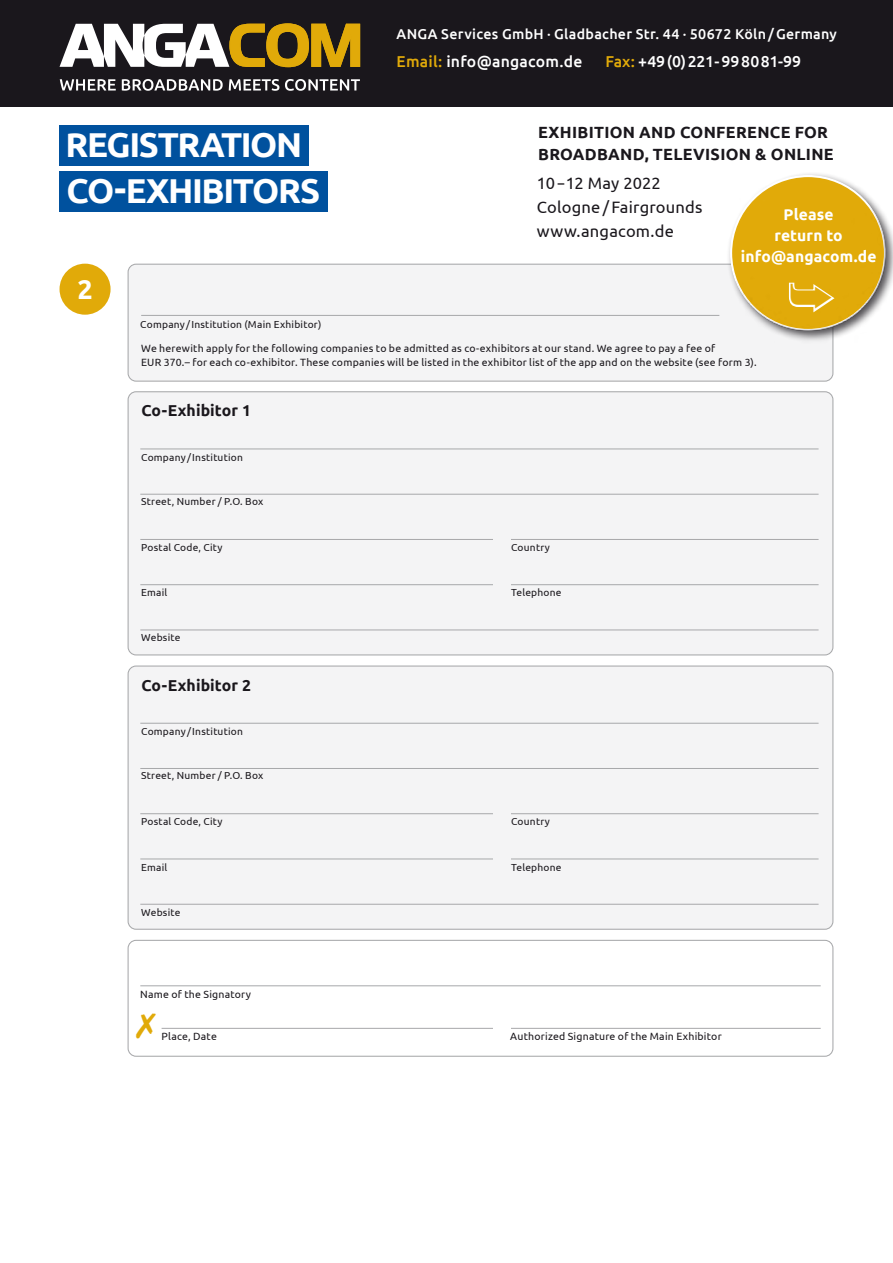
<style>
.page{position:relative;width:893px;height:1263px;background:#fff}
.page>*{position:absolute;margin:0;border:0;box-sizing:border-box;transform-origin:0 0}
.t1{font:700 34.5px/45.9px "Ubuntu";letter-spacing:-.04em;color:#fff}
.t2{font:700 27px "Ubuntu";color:#fff}
.t3{font:16.5px/24px "Ubuntu";letter-spacing:.01em;color:#1a171c}
.t4{font:700 16.2px/21.8px "Ubuntu";letter-spacing:.02em;color:#1a171c}
.t5{font:500 15.75px "Ubuntu";letter-spacing:.015em;color:#fff}
.t6{font:700 15.75px "Ubuntu";letter-spacing:.005em;color:#1a171c}
.t7{font:700 15.6px/21px "Ubuntu";letter-spacing:.01em;color:#fff;text-align:center}
.t8{font:500 14.25px "Ubuntu";letter-spacing:.02em;color:#fff}
.t9{font:10.5px/14.2px "Ubuntu";letter-spacing:.02em;color:#1a171c}
.t10{font:10.2px "Ubuntu";letter-spacing:.025em;color:#1a171c}
.s1{color:#e1aa09}
</style>
<div class="page">
<div style="left:0;top:0;width:893px;height:106px;background:#1a171c"></div>
<svg style="left:60px;top:23px;width:300px;height:45px"></svg>
<svg style="left:60px;top:79px;width:56px;height:12px"></svg>
<svg style="left:122px;top:79px;width:101px;height:12px"></svg>
<svg style="left:229px;top:79px;width:50px;height:12px"></svg>
<svg style="left:285px;top:79px;width:75px;height:12px"></svg>
<div style="left:128px;top:392px;width:705px;height:263px;background:#f4f4f5;border-radius:8px"></div>
<div style="left:128px;top:391px;width:705px;height:264px;border:1px solid #a7a8aa;border-radius:8px"></div>
<div style="left:128px;top:666px;width:705px;height:263px;background:#f4f4f5;border-radius:8px"></div>
<div style="left:128px;top:665px;width:705px;height:265px;border:1px solid #a7a8aa;border-radius:8px"></div>
<div style="left:128px;top:940px;width:705px;height:117px;border:1px solid #a7a8aa;border-radius:8px"></div>
<div style="left:128px;top:264px;width:705px;height:117px;background:#f4f4f5;border-radius:8px"></div>
<div style="left:128px;top:264px;width:705px;height:118px;border:1px solid #a7a8aa;border-radius:8px"></div>
<hr style="left:140px;top:449px;width:679px;height:1px;background:#a7a8aa">
<hr style="left:140px;top:723px;width:679px;height:1px;background:#a7a8aa">
<hr style="left:140px;top:539px;width:679px;height:1px;background:#a7a8aa">
<hr style="left:140px;top:813px;width:679px;height:1px;background:#a7a8aa">
<hr style="left:140px;top:630px;width:679px;height:1px;background:#a7a8aa">
<hr style="left:140px;top:904px;width:679px;height:1px;background:#a7a8aa">
<hr style="left:140px;top:494px;width:679px;height:1px;background:#a7a8aa">
<hr style="left:140px;top:768px;width:679px;height:1px;background:#a7a8aa">
<hr style="left:140px;top:584px;width:679px;height:1px;background:#a7a8aa">
<hr style="left:140px;top:859px;width:679px;height:1px;background:#a7a8aa">
<div style="left:493px;top:579px;width:17px;height:9px;background:#f4f4f5"></div>
<div style="left:493px;top:853px;width:17px;height:9px;background:#f4f4f5"></div>
<div style="left:493px;top:534px;width:17px;height:8px;background:#f4f4f5"></div>
<div style="left:493px;top:808px;width:17px;height:8px;background:#f4f4f5"></div>
<hr style="left:141px;top:315px;width:578px;height:1px;background:#a7a8aa">
<div style="left:60px;top:125px;width:249px;height:41px;background:#00519e"></div>
<div style="left:60px;top:171px;width:268px;height:41px;background:#00519e"></div>
<hr style="left:140px;top:985px;width:681px;height:1px;background:#a7a8aa">
<hr style="left:162px;top:1028px;width:659px;height:1px;background:#a7a8aa">
<div style="left:493px;top:1021px;width:17px;height:9px;background:#fff"></div>
<div style="left:726px;top:172px;width:167px;height:172px;background:#1a171c;opacity:.75"></div>
<div style="left:727px;top:173px;width:154px;height:113px;background:#fff;opacity:.75"></div>
<div style="left:733px;top:200px;width:155px;height:131px;background:#1a171c;opacity:.75"></div>
<div style="left:60px;top:264px;width:51px;height:51px;background:#e1aa09;border-radius:50%"></div>
<svg style="left:791px;top:284px;width:40px;height:25px"></svg>
<h1 class="t1" style="left:65px;top:121px;width:256px">REGISTRATION<br>CO-EXHIBITORS</h1>
<h2 class="t2" style="left:77px;top:273px;width:17px">2</h2>
<p class="t10" style="left:140px;top:318px;width:182px">Company/Institution (Main Exhibitor)</p>
<h3 class="t8" style="left:396px;top:25px;width:442px">ANGA Services GmbH · Gladbacher Str. 44 · 50672 Köln/Germany</h3>
<h3 class="t5" style="left:396px;top:51px;width:187px"><span class="s1">Email:</span> info@angacom.de</h3>
<h3 class="t5" style="left:606px;top:51px;width:197px"><span class="s1">Fax:</span> +49(0)221- 998081-99</h3>
<h3 class="t4" style="left:538px;top:121px;width:297px">EXHIBITION AND CONFERENCE FOR<br>BROADBAND, TELEVISION &amp; ONLINE</h3>
<h3 class="t3" style="left:537px;top:171px;width:167px">10 –12 May 2022<br>Cologne / Fairgrounds www.angacom.de</h3>
<h3 class="t7" style="left:741px;top:204px;width:137px">Please<br>return to info@angacom.de</h3>
<p class="t9" style="left:141px;top:340px;width:617px">We herewith apply for the following companies to be admitted as co-exhibitors at our stand. We agree to pay a fee of<br>EUR 370.– for each co-exhibitor. These companies will be listed in the exhibitor list of the app and on the website (see form 3).</p>
<h3 class="t6" style="left:141px;top:401px;width:111px">Co-Exhibitor 1</h3>
<p class="t10" style="left:141px;top:451px;width:103px">Company/Institution</p>
<p class="t10" style="left:141px;top:495px;width:124px">Street, Number / P.O. Box</p>
<p class="t10" style="left:141px;top:541px;width:83px">Postal Code, City</p>
<p class="t10" style="left:141px;top:586px;width:28px">Email</p>
<p class="t10" style="left:141px;top:631px;width:41px">Website</p>
<h3 class="t6" style="left:141px;top:675px;width:111px">Co-Exhibitor 2</h3>
<p class="t10" style="left:141px;top:725px;width:103px">Company/Institution</p>
<p class="t10" style="left:141px;top:770px;width:124px">Street, Number / P.O. Box</p>
<p class="t10" style="left:141px;top:815px;width:83px">Postal Code, City</p>
<p class="t10" style="left:141px;top:861px;width:28px">Email</p>
<p class="t10" style="left:141px;top:906px;width:41px">Website</p>
<p class="t9" style="left:140px;top:987px;width:112px">Name of the Signatory</p>
<p class="t10" style="left:511px;top:541px;width:40px">Country</p>
<p class="t10" style="left:511px;top:586px;width:52px">Telephone</p>
<p class="t10" style="left:511px;top:815px;width:40px">Country</p>
<p class="t10" style="left:511px;top:861px;width:52px">Telephone</p>
<p class="t9" style="left:162px;top:1029px;width:57px">Place, Date</p>
<p class="t9" style="left:510px;top:1029px;width:213px">Authorized Signature of the Main Exhibitor</p>
</div>
